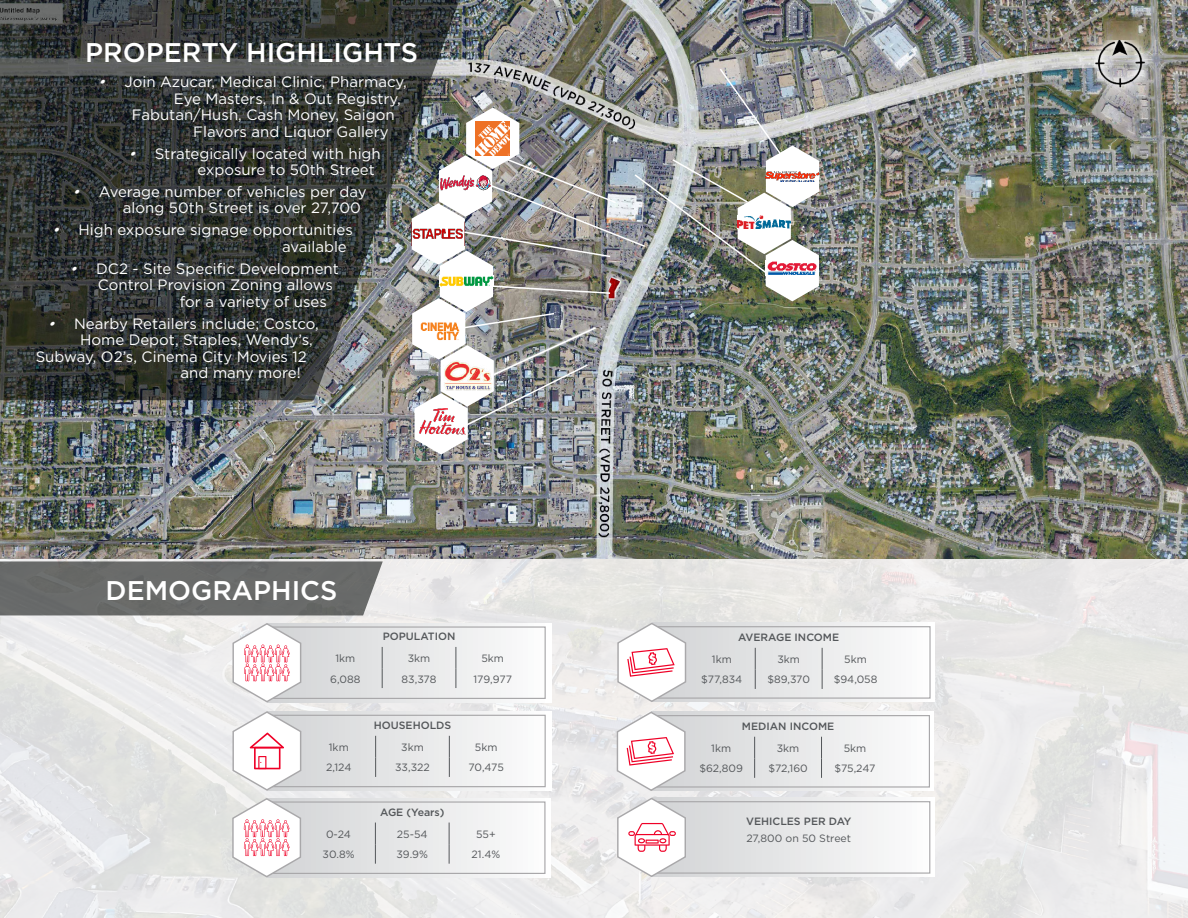
<style>
.page{position:relative;width:1188px;height:918px;background:#fff}
.page>*{position:absolute;margin:0;border:0;box-sizing:border-box;transform-origin:0 0}
.t1{font:500 27px "Gotham";color:#fff}
.t2{font:15px/16.5px "Gotham";color:#fff}
.Body_Text{font:10.65px "Gotham";color:#54575a}
.Body_Text-2{font:500 10.65px "Gotham";color:#54575a}
.s1{font-style:italic}
</style>
<div class="page">
<img style="left:0;top:0;width:1188px;height:918px">
<svg style="left:0;top:0;width:469px;height:400px;background:#3a3d3b"></svg>
<svg style="left:302px;top:623px;width:249px;height:79px"></svg>
<svg style="left:302px;top:712px;width:249px;height:78px"></svg>
<svg style="left:687px;top:623px;width:247px;height:79px"></svg>
<svg style="left:375px;top:736px;width:1px;height:41px"></svg>
<svg style="left:449px;top:736px;width:1px;height:41px"></svg>
<svg style="left:755px;top:648px;width:1px;height:41px"></svg>
<svg style="left:822px;top:648px;width:1px;height:41px"></svg>
<div style="left:270px;top:626px;width:276px;height:73px;border:1px solid #a9a8aa"></div>
<div style="left:270px;top:715px;width:276px;height:72px;border:1px solid #a9a8aa"></div>
<div style="left:655px;top:626px;width:276px;height:73px;border:1px solid #a9a8aa"></div>
<svg style="left:231px;top:622px;width:71px;height:81px"></svg>
<svg style="left:382px;top:647px;width:1px;height:41px"></svg>
<svg style="left:456px;top:647px;width:1px;height:41px"></svg>
<svg style="left:616px;top:622px;width:71px;height:81px"></svg>
<svg style="left:302px;top:798px;width:249px;height:79px"></svg>
<svg style="left:687px;top:798px;width:247px;height:79px"></svg>
<svg style="left:375px;top:823px;width:1px;height:41px"></svg>
<svg style="left:449px;top:823px;width:1px;height:41px"></svg>
<div style="left:270px;top:801px;width:276px;height:73px;border:1px solid #a9a8aa"></div>
<div style="left:655px;top:801px;width:275px;height:73px;border:1px solid #a9a8aa"></div>
<svg style="left:231px;top:710px;width:71px;height:168px"></svg>
<svg style="left:687px;top:712px;width:247px;height:79px"></svg>
<svg style="left:754px;top:737px;width:1px;height:41px"></svg>
<svg style="left:821px;top:737px;width:1px;height:41px"></svg>
<div style="left:654px;top:715px;width:276px;height:73px;border:1px solid #a9a8aa"></div>
<svg style="left:615px;top:711px;width:72px;height:167px"></svg>
<div style="left:0;top:561px;width:383px;height:54px;background:#696b6a"></div>
<div style="left:1076px;top:22px;width:90px;height:90px;background:#fff;opacity:.34"></div>
<img style="left:1095px;top:40px;width:53px;height:59px">
<img style="left:412px;top:67px;width:407px;height:388px">
<p class="t1" style="left:85px;top:35px;width:334px">PROPERTY HIGHLIGHTS</p>
<p class="t2" style="left:97px;top:73px;width:311px"><span class="s1">•</span> Join Azucar, Medical Clinic, Pharmacy,</p>
<p class="t2" style="left:174px;top:90px;width:228px">Eye Masters, In &amp; Out Registry,</p>
<p class="t2" style="left:132px;top:106px;width:264px">Fabutan/Hush, Cash Money, Saigon</p>
<p class="t2" style="left:193px;top:123px;width:197px">Flavors and Liquor Gallery</p>
<p class="t2" style="left:197px;top:145px;width:185px;text-indent:-70px"><span class="s1">•</span> Strategically located with high exposure to 50th Street</p>
<p class="t2" style="left:123px;top:183px;width:246px;text-indent:-51px"><span class="s1">•</span> Average number of vehicles per day along 50th Street is over 27,700</p>
<p class="t2" style="left:282px;top:221px;width:72px;text-indent:-231px"><span class="s1">•</span> High exposure signage opportunities available</p>
<p class="t2" style="left:69px;top:260px;width:271px"><span class="s1">•</span> DC2 - Site Specific Development</p>
<p class="t2" style="left:98px;top:276px;width:237px">Control Provision Zoning allows</p>
<p class="t2" style="left:180px;top:293px;width:148px">for a variety of uses</p>
<p class="t2" style="left:47px;top:315px;width:273px"><span class="s1">•</span> Nearby Retailers include; Costco,</p>
<p class="t2" style="left:80px;top:331px;width:234px">Home Depot, Staples, Wendy’s,</p>
<p class="t2" style="left:36px;top:348px;width:273px">Subway, O2’s, Cinema City Movies 12</p>
<p class="t2" style="left:181px;top:364px;width:122px">and many more!</p>
<p class="t1" style="left:106px;top:573px;width:233px">DEMOGRAPHICS</p>
<p class="Body_Text-2" style="left:383px;top:630px;width:74px">POPULATION</p>
<p class="Body_Text" style="left:335px;top:651px;width:21px">1km</p>
<p class="Body_Text" style="left:408px;top:651px;width:24px">3km</p>
<p class="Body_Text" style="left:481px;top:651px;width:24px">5km</p>
<p class="Body_Text" style="left:330px;top:672px;width:32px">6,088</p>
<p class="Body_Text" style="left:402px;top:672px;width:36px">83,378</p>
<p class="Body_Text" style="left:473px;top:672px;width:40px">179,977</p>
<p class="Body_Text-2" style="left:374px;top:718px;width:79px">HOUSEHOLDS</p>
<p class="Body_Text" style="left:329px;top:740px;width:21px">1km</p>
<p class="Body_Text" style="left:401px;top:740px;width:24px">3km</p>
<p class="Body_Text" style="left:475px;top:740px;width:24px">5km</p>
<p class="Body_Text" style="left:326px;top:761px;width:27px">2,124</p>
<p class="Body_Text" style="left:395px;top:761px;width:36px">33,322</p>
<p class="Body_Text" style="left:469px;top:761px;width:37px">70,475</p>
<p class="Body_Text-2" style="left:380px;top:805px;width:66px">AGE (Years)</p>
<p class="Body_Text" style="left:326px;top:827px;width:27px">0-24</p>
<p class="Body_Text" style="left:397px;top:827px;width:32px">25-54</p>
<p class="Body_Text" style="left:476px;top:827px;width:21px">55+</p>
<p class="Body_Text" style="left:323px;top:848px;width:33px">30.8%</p>
<p class="Body_Text" style="left:397px;top:848px;width:33px">39.9%</p>
<p class="Body_Text" style="left:472px;top:848px;width:30px">21.4%</p>
<p class="Body_Text-2" style="left:738px;top:630px;width:103px">AVERAGE INCOME</p>
<p class="Body_Text" style="left:712px;top:652px;width:21px">1km</p>
<p class="Body_Text" style="left:777px;top:652px;width:24px">3km</p>
<p class="Body_Text" style="left:844px;top:652px;width:24px">5km</p>
<p class="Body_Text" style="left:701px;top:673px;width:43px">$77,834</p>
<p class="Body_Text" style="left:767px;top:673px;width:44px">$89,370</p>
<p class="Body_Text" style="left:834px;top:673px;width:45px">$94,058</p>
<p class="Body_Text-2" style="left:742px;top:719px;width:94px">MEDIAN INCOME</p>
<p class="Body_Text" style="left:711px;top:741px;width:21px">1km</p>
<p class="Body_Text" style="left:777px;top:741px;width:24px">3km</p>
<p class="Body_Text" style="left:844px;top:741px;width:24px">5km</p>
<p class="Body_Text" style="left:699px;top:762px;width:45px">$62,809</p>
<p class="Body_Text" style="left:768px;top:762px;width:41px">$72,160</p>
<p class="Body_Text" style="left:835px;top:762px;width:42px">$75,247</p>
<p class="Body_Text-2" style="left:746px;top:814px;width:107px">VEHICLES PER DAY</p>
<p class="Body_Text" style="left:746px;top:831px;width:106px">27,800 on 50 Street</p>
</div>
